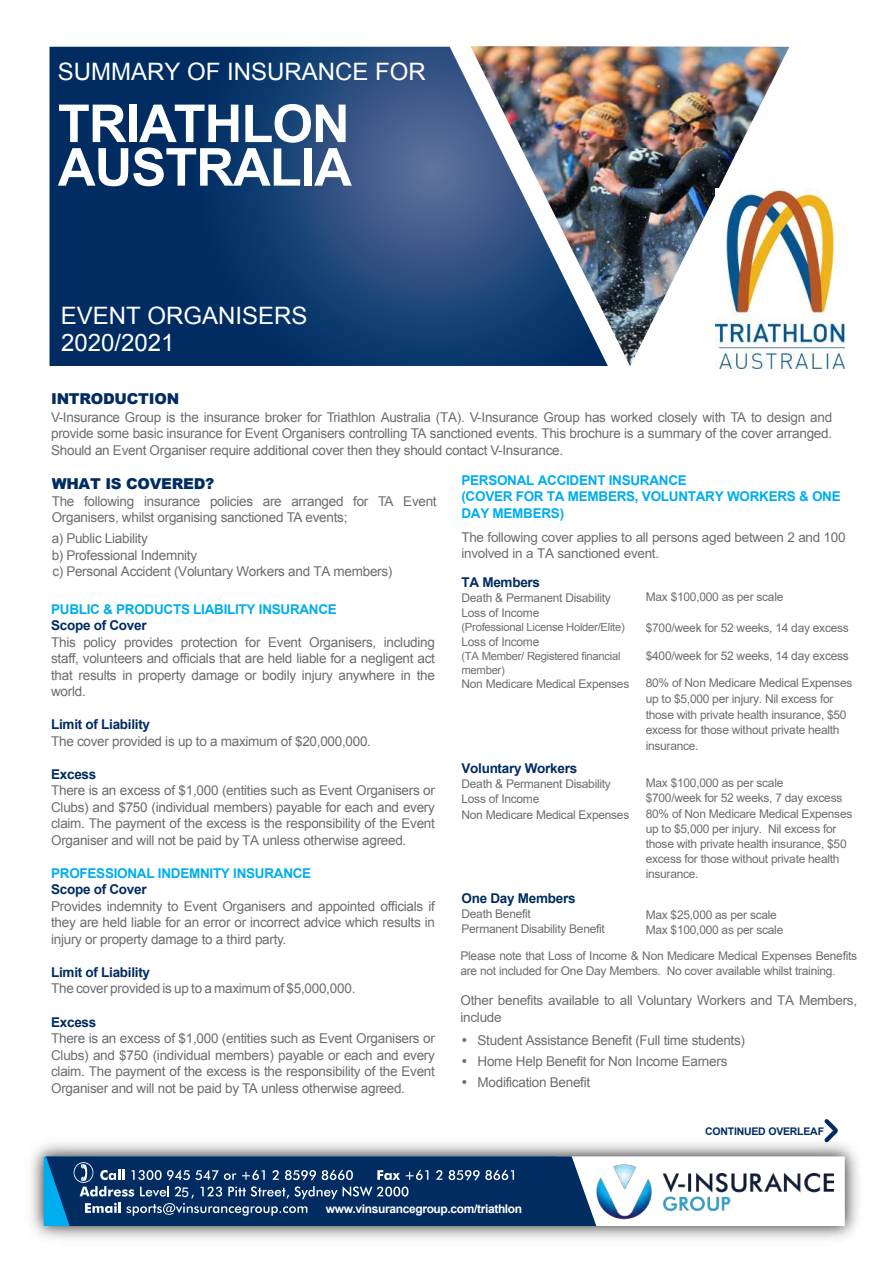
<style>
.page{position:relative;width:893px;height:1263px;background:#fff}
.page>*{position:absolute;margin:0;border:0;box-sizing:border-box;transform-origin:0 0}
.t1{font:700 52.35px/43.5px "Arial";letter-spacing:-.02em;color:#fff}
.t2{font:24px/26.7px "Arial";color:#fff}
.t3{font:900 15px "Arial";letter-spacing:-.015em;color:#002c62}
.t4{font:13.5px/16.5px "Arial";letter-spacing:-.02em;color:#6c6d70;text-align:justify}
.t5{font:700 13.5px/16.5px "Arial";letter-spacing:-.02em;color:#00aeef}
.t6{font:700 13.5px "Arial";letter-spacing:-.02em;color:#002c62}
.t7{font:13.5px/16.2px "Arial";letter-spacing:-.02em;color:#6c6d70}
.t8{font:700 13.5px "Arial";letter-spacing:-.02em;color:#002d62}
.t9{font:13.5px "Arial";color:#fff}
.t10{font:12px/15.1px "Arial";letter-spacing:-.02em;color:#6c6d70}
.t11{font:12px/14.9px "Arial";letter-spacing:-.02em;color:#6d6f71}
.t12{font:12px/14.7px "Arial";letter-spacing:-.02em;color:#6c6d70}
.t13{font:700 12px "Arial";letter-spacing:-.03em;color:#fff}
.t14{font:11.25px/13.8px "Arial";letter-spacing:-.025em;color:#6d6f71}
.t15{font:700 10.5px "Arial";letter-spacing:-.02em;color:#002c62}
.s1{color:#6d6f71}
.s2{font-style:inherit}
.s3{font-family:"Futura BT"}
</style>
<div class="page">
<img style="left:31px;top:1143px;width:827px;height:96px">
<svg style="left:50px;top:47px;width:420px;height:319px;background:#153d70"></svg>
<img style="left:470px;top:46px;width:319px;height:320px">
<svg style="left:820px;top:1119px;width:22px;height:27px"></svg>
<svg style="left:46px;top:1156px;width:550px;height:70px;background:#194475"></svg>
<img style="left:592px;top:1158px;width:246px;height:68px">
<img style="left:715px;top:188px;width:129px;height:180px">
<h2 class="t2" style="left:58px;top:58px;width:370px">SUMMARY OF INSURANCE FOR</h2>
<h1 class="t1" style="left:58px;top:104px;width:296px">TRIATHLON<br>AUSTRALIA</h1>
<h2 class="t2" style="left:61px;top:302px;width:248px">EVENT ORGANISERS<br>2020/2021</h2>
<p class="t3" style="left:51px;top:388px;width:130px">INTRODUCTION</p>
<p class="t4" style="left:51px;top:409px;width:782px">V-Insurance Group is the insurance broker for Triathlon Australia (TA). V-Insurance Group has worked closely with TA to design and provide some basic insurance for Event Organisers controlling TA sanctioned events. This brochure is a summary of the cover arranged.<br>Should an Event Organiser require additional cover then they should contact V-Insurance.</p>
<p class="t3" style="left:52px;top:473px;width:164px">WHAT IS COVERED?</p>
<p class="t4" style="left:52px;top:493px;width:386px">The following insurance policies are arranged for TA Event<br>Organisers, whilst organising sanctioned TA events;</p>
<p class="t4" style="left:52px;top:530px;width:342px;text-align:left">a) Public Liability<br>b) Professional Indemnity<br>c) Personal Accident (Voluntary Workers and TA members)</p>
<p class="t5" style="left:51px;top:601px;width:287px">PUBLIC &amp; PRODUCTS LIABILITY INSURANCE</p>
<p class="t6" style="left:51px;top:616px;width:97px">Scope of Cover</p>
<p class="t4" style="left:51px;top:634px;width:385px">This policy provides protection for Event Organisers, including staff, volunteers and officials that are held liable for a negligent act that results in property damage or bodily injury anywhere in the world.</p>
<p class="t6" style="left:51px;top:715px;width:100px">Limit of Liability</p>
<p class="t4" style="left:51px;top:733px;width:321px">The cover provided is up to a maximum of $20,000,000.</p>
<p class="t6" style="left:51px;top:765px;width:47px">Excess</p>
<p class="t4" style="left:51px;top:782px;width:385px">There is an excess of $1,000 (entities such as Event Organisers or Clubs) and $750 (individual members) payable for each and every claim. The payment of the excess is the responsibility of the Event Organiser and will not be paid by TA unless otherwise agreed.</p>
<p class="t5" style="left:51px;top:865px;width:262px">PROFESSIONAL INDEMNITY INSURANCE</p>
<p class="t6" style="left:51px;top:880px;width:97px">Scope of Cover</p>
<p class="t4" style="left:51px;top:898px;width:385px">Provides indemnity to Event Organisers and appointed officials if they are held liable for an error or incorrect advice which results in injury or property damage to a third party.</p>
<p class="t6" style="left:51px;top:963px;width:100px">Limit of Liability</p>
<p class="t4" style="left:51px;top:980px;width:306px">The cover provided is up to a maximum of $5,000,000.</p>
<p class="t6" style="left:51px;top:1013px;width:47px">Excess</p>
<p class="t4" style="left:51px;top:1030px;width:385px">There is an excess of $1,000 (entities such as Event Organisers or Clubs) and $750 (individual members) payable or each and every claim. The payment of the excess is the responsibility of the Event Organiser and will not be paid by TA unless otherwise agreed.</p>
<p class="t9" style="left:181px;top:1183px;width:9px">5</p>
<p class="t5" style="left:461px;top:472px;width:381px">PERSONAL ACCIDENT INSURANCE<br>(COVER FOR TA MEMBERS, VOLUNTARY WORKERS &amp; ONE<br>DAY MEMBERS)</p>
<p class="t4" style="left:461px;top:529px;width:386px">The following cover applies to all persons aged between 2 and 100 involved in a TA sanctioned event.</p>
<p class="t6" style="left:461px;top:572px;width:80px">TA Members</p>
<p class="t11" style="left:461px;top:590px;width:151px">Death &amp; Permanent Disability<br>Loss of Income</p>
<p class="t14" style="left:461px;top:620px;width:165px">(Professional License Holder/Elite)</p>
<p class="t11" style="left:461px;top:634px;width:79px">Loss of Income</p>
<p class="t14" style="left:461px;top:649px;width:161px">(TA Member/ Registered financial member)</p>
<p class="t11" style="left:461px;top:676px;width:169px">Non Medicare Medical Expenses</p>
<p class="t10" style="left:646px;top:590px;width:139px">Ma<span class="s1">x $100,</span>000 as per scale</p>
<p class="t10" style="left:646px;top:620px;width:205px">$700/week for 52 weeks, 14 day excess</p>
<p class="t10" style="left:646px;top:648px;width:205px">$400/week for 52 weeks, 14 day excess</p>
<p class="t10" style="left:646px;top:675px;width:208px;line-height:15.6px">80% of Non Medicare Medical Expenses up to $5,000 per injury. Nil excess for those with private health insurance, $50 excess for those without private health insurance.</p>
<p class="t10" style="left:646px;top:775px;width:208px">Max $100,000 as per scale<br>$700/week for 52 weeks, 7 day excess<br>80% of Non Medicare Medical Expenses up to $5,000 per injury. Nil excess for those with private health insurance, $50 excess for those without private health insurance.</p>
<p class="t10" style="left:646px;top:908px;width:139px;line-height:14.4px">Max $<span class="s2">25,</span>000 as per scale<br>Max $<span class="s2">100,</span>000 as per scale</p>
<p class="t10" style="left:460px;top:949px;width:398px;line-height:14.4px">Please note that Loss of Income &amp; Non Medicare Medical Expenses Benefits are not included for One Day Members. No cover available whilst training.</p>
<p class="t7" style="left:460px;top:992px;width:398px">Other benefits available to all Voluntary Workers and TA Members, include</p>
<p class="t6" style="left:461px;top:759px;width:117px">Voluntary Workers</p>
<p class="t10" style="left:461px;top:776px;width:151px;line-height:14.7px">Death &amp; Permanent Disability<br>Loss of Income</p>
<p class="t10" style="left:461px;top:807px;width:169px">Non Medicare Medical Expenses</p>
<p class="t8" style="left:461px;top:888px;width:116px">One Day Members</p>
<p class="t12" style="left:461px;top:906px;width:145px"><span class="s2">Death</span> Benefit<br>Permanent Disability Benefit</p>
<p class="t4" style="left:460px;top:1032px;width:286px"><span class="s3">•</span> Student Assistance Benefit (Full time students)</p>
<p class="t4" style="left:460px;top:1053px;width:268px"><span class="s3">•</span> Home Help Benefit for Non Income Earners</p>
<p class="t4" style="left:460px;top:1074px;width:131px"><span class="s3">•</span> Modification Benefit</p>
<p class="t15" style="left:705px;top:1124px;width:120px">CONTINUED OVERLEAF</p>
<p class="t13" style="left:326px;top:1201px;width:198px">www.vinsurancegroup.com/triathlon</p>
</div>
